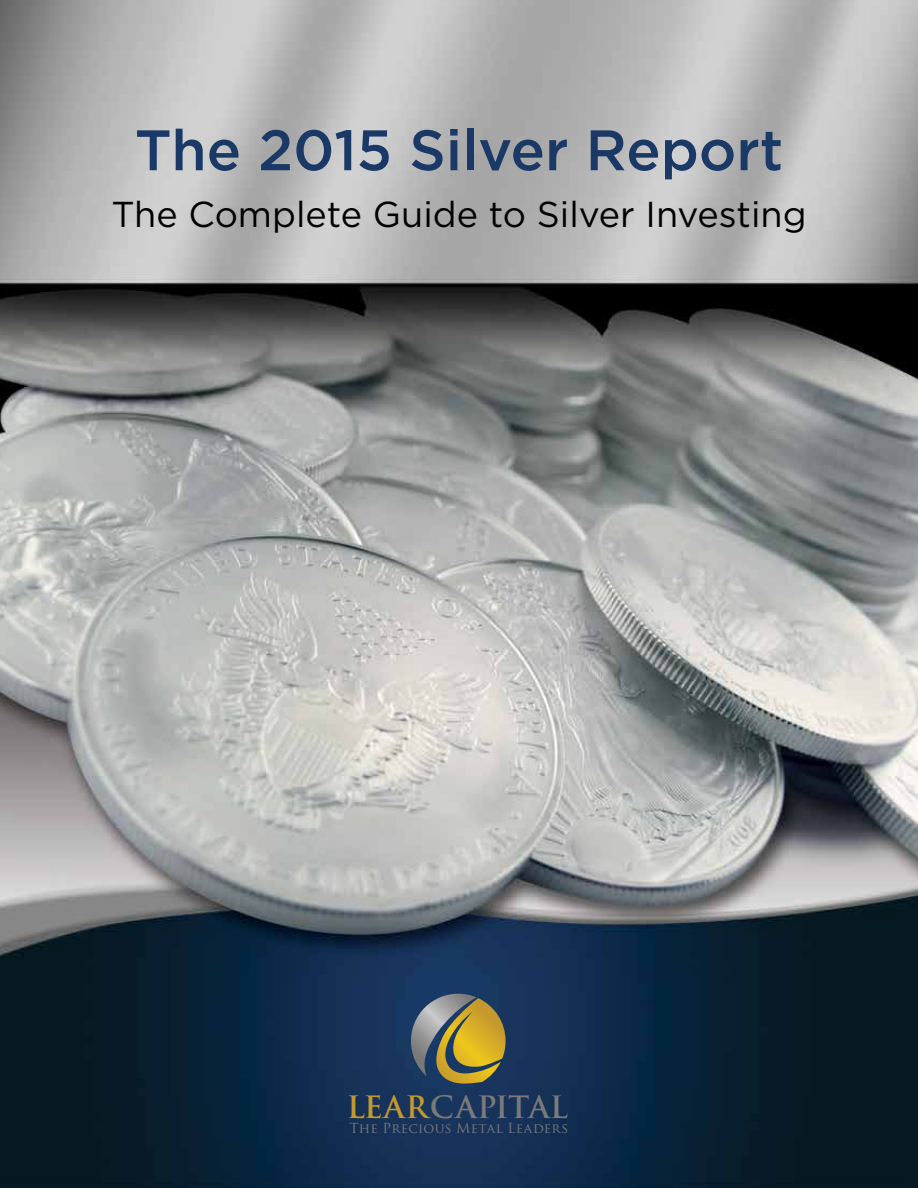
<style>
.page{position:relative;width:918px;height:1188px;background:#fff}
.page>*{position:absolute;margin:0;border:0;box-sizing:border-box;transform-origin:0 0}
.t1{font:500 57px "Gotham HTF";color:#1a3966}
.t2{font:36px "Gotham HTF";color:#000}
.t3{font:700 30px "Trajan Pro";letter-spacing:.01em;color:#7a7a7a}
.t4{font:13.5px "Trajan Pro";letter-spacing:.02em;color:#7a7a7a}
.s1{color:#c4992e}
</style>
<div class="page">
<img style="left:0;top:0;width:918px;height:1188px">
<svg style="left:411px;top:994px;width:95px;height:90px;background:#868055"></svg>
<h1 class="t1" style="left:135px;top:118px;width:650px">The 2015 Silver Report</h1>
<p class="t2" style="left:111px;top:195px;width:697px">The Complete Guide to Silver Investing</p>
<p class="t3" style="left:347px;top:1088px;width:223px"><span class="s1">LEAR</span>CAPITAL</p>
<p class="t4" style="left:350px;top:1119px;width:220px">The Precious Metal Leaders</p>
</div>
